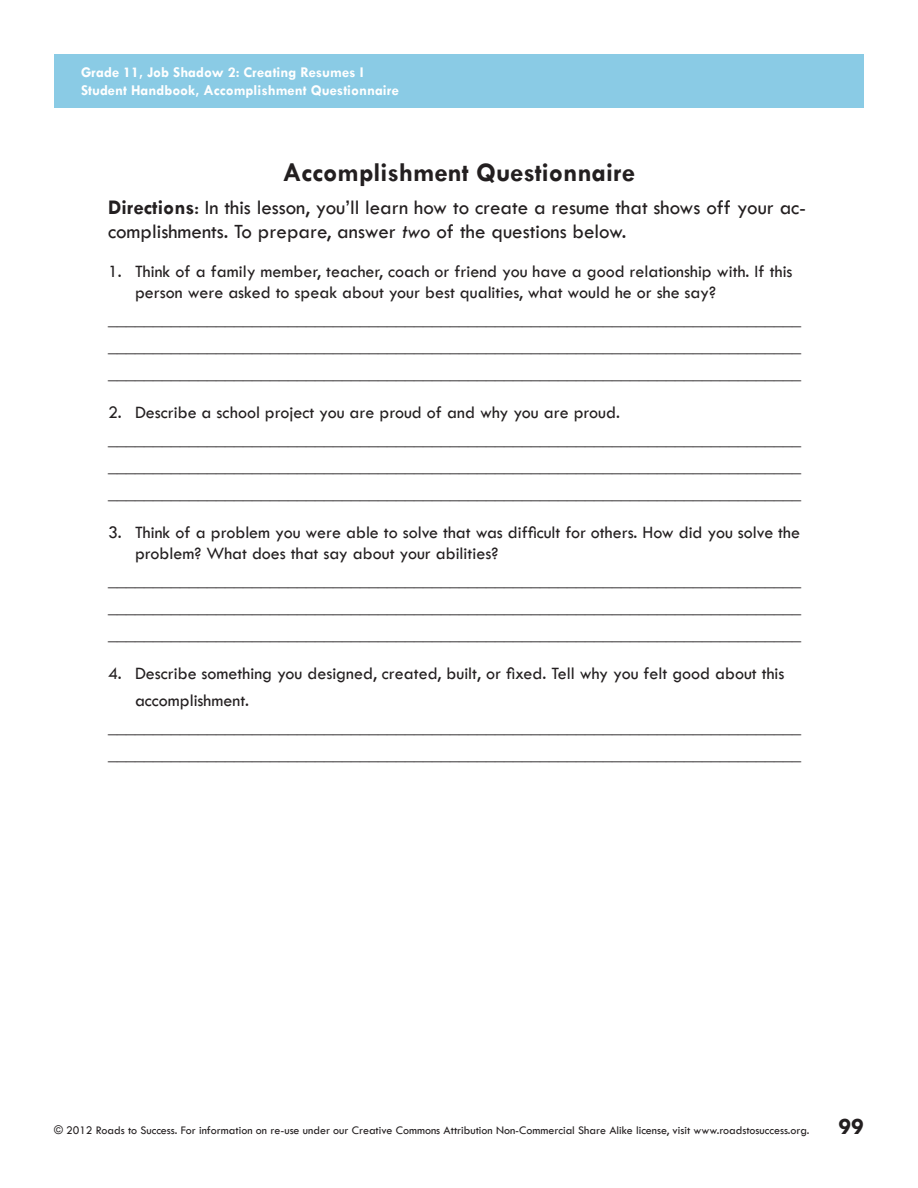
<style>
.page{position:relative;width:918px;height:1188px;background:#fff}
.page>*{position:absolute;margin:0;border:0;box-sizing:border-box;transform-origin:0 0}
.SHFR_Title{font:700 27px "Tw Cen";color:#231f20}
.Lesson_Front_Page_Te{font:700 24px "Tw Cen";color:#231f20}
.SFHR_Instruction_Lin{font:21px/24px "Tw Cen";color:#231f20}
.SHFR_WriteOnLine{font:18px "Tw Cen";color:#231f20}
.SHFR_NL{font:18px/21px "Tw Cen";color:#231f20}
.t1{font:700 15px "Tw Cen";color:#fff}
.t2{font:12px "Tw Cen";color:#231f20}
.s1{font-weight:700}
.s2{font-style:italic}
</style>
<div class="page">
<div style="left:54px;top:54px;width:810px;height:54px;background:#8acbe5"></div>
<p class="t1" style="left:81px;top:63px;width:284px">Grade 11, Job Shadow 2: Creating Resumes I</p>
<p class="t1" style="left:81px;top:81px;width:319px">Student Handbook, Accomplishment Questionnaire</p>
<p class="SHFR_Title" style="left:283px;top:156px;width:354px">Accomplishment Questionnaire</p>
<p class="SFHR_Instruction_Lin" style="left:108px;top:195px;width:700px"><span class="s1">Directions</span>: In this lesson, you’ll learn how to create a resume that shows off your ac&shy;complishments. To prepare, answer <span class="s2">two</span> of the questions below.</p>
<p class="SHFR_NL" style="left:135px;top:260px;width:659px;text-indent:-27px">1. Think of a family member, teacher, coach or friend you have a good relationship with. If this person were asked to speak about your best qualities, what would he or she say?</p>
<p class="SHFR_WriteOnLine" style="left:108px;top:308px;width:694px">_____________________________________________________________________________</p>
<p class="SHFR_WriteOnLine" style="left:108px;top:335px;width:694px">_____________________________________________________________________________</p>
<p class="SHFR_WriteOnLine" style="left:108px;top:362px;width:694px">_____________________________________________________________________________</p>
<p class="SHFR_NL" style="left:108px;top:401px;width:514px">2. Describe a school project you are proud of and why you are proud.</p>
<p class="SHFR_WriteOnLine" style="left:108px;top:428px;width:694px">_____________________________________________________________________________</p>
<p class="SHFR_WriteOnLine" style="left:108px;top:455px;width:694px">_____________________________________________________________________________</p>
<p class="SHFR_WriteOnLine" style="left:108px;top:482px;width:694px">_____________________________________________________________________________</p>
<p class="SHFR_NL" style="left:135px;top:521px;width:667px;text-indent:-27px">3. Think of a problem you were able to solve that was difficult for others. How did you solve the problem? What does that say about your abilities?</p>
<p class="SHFR_WriteOnLine" style="left:108px;top:569px;width:694px">_____________________________________________________________________________</p>
<p class="SHFR_WriteOnLine" style="left:108px;top:596px;width:694px">_____________________________________________________________________________</p>
<p class="SHFR_WriteOnLine" style="left:108px;top:623px;width:694px">_____________________________________________________________________________</p>
<p class="SHFR_NL" style="left:135px;top:659px;width:651px;line-height:27px;text-indent:-27px">4. Describe something you designed, created, built, or fixed. Tell why you felt good about this accomplishment.</p>
<p class="SHFR_WriteOnLine" style="left:108px;top:716px;width:694px">_____________________________________________________________________________</p>
<p class="SHFR_WriteOnLine" style="left:108px;top:743px;width:694px">_____________________________________________________________________________</p>
<p class="t2" style="left:54px;top:1123px;width:757px">© 2012 Roads to Success. For information on re-use under our Creative Commons Attribution Non-Commercial Share Alike license, visit www.roadstosuccess.org.</p>
<p class="Lesson_Front_Page_Te" style="left:839px;top:1112px;width:27px">99</p>
</div>
